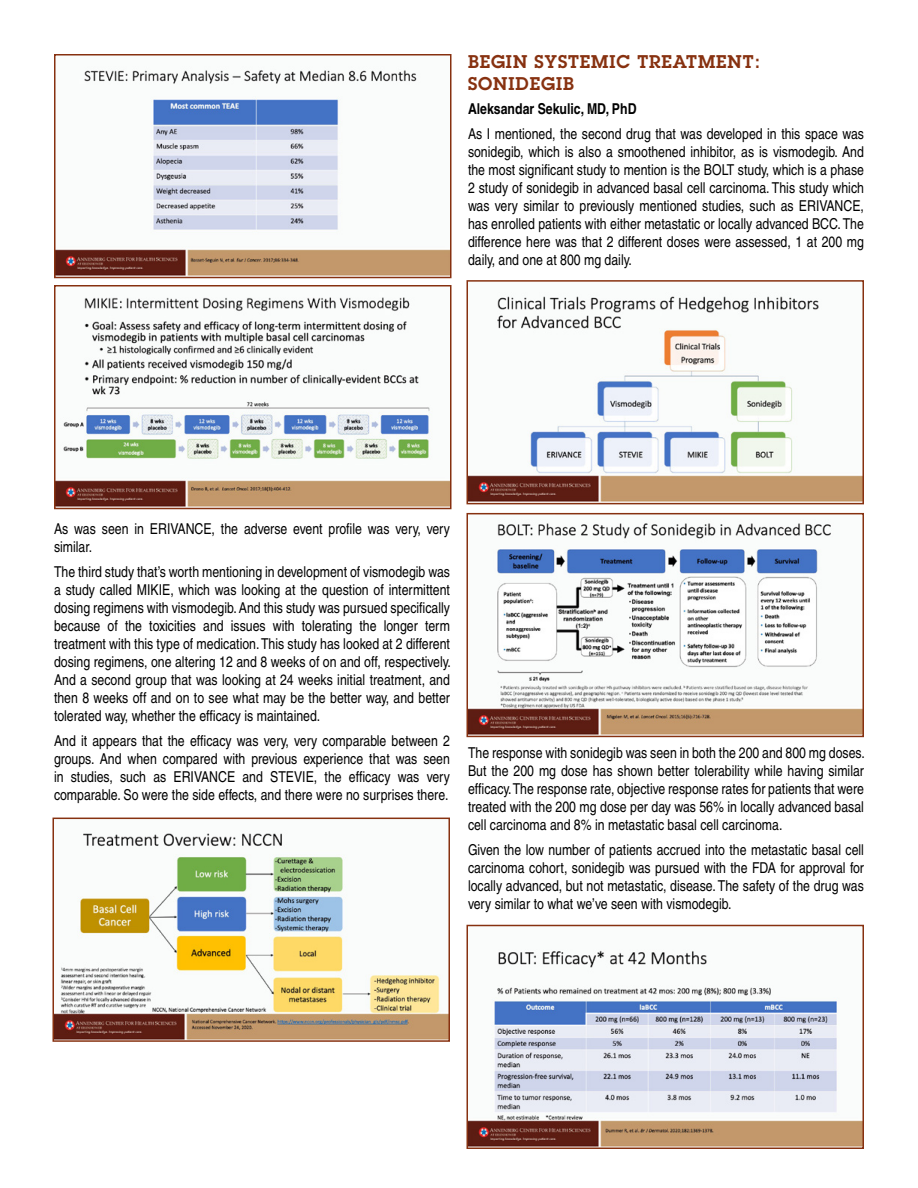
<style>
.page{position:relative;width:918px;height:1188px;background:#fff}
.page>*{position:absolute;margin:0;border:0;box-sizing:border-box;transform-origin:0 0}
.t1{font:600 18px/21.6px "Lubalin Graph";letter-spacing:.05em;color:#873110}
.t2{font:condensed 15px/18px "Helvetica";color:#000;text-align:justify}
.t3{font:700 condensed 15px "Helvetica";color:#000}
</style>
<div class="page">
<img style="left:57px;top:70px;width:392px;height:205px">
<div style="left:54px;top:54px;width:398px;height:224px;border:2px solid #873110"></div>
<img style="left:57px;top:297px;width:392px;height:209px">
<div style="left:54px;top:285px;width:398px;height:224px;border:2px solid #873110"></div>
<img style="left:55px;top:833px;width:392px;height:206px">
<div style="left:52px;top:818px;width:398px;height:224px;border:2px solid #873110"></div>
<img style="left:469px;top:296px;width:392px;height:205px">
<div style="left:466px;top:280px;width:398px;height:224px;border:2px solid #873110"></div>
<img style="left:469px;top:523px;width:392px;height:211px">
<div style="left:466px;top:513px;width:398px;height:224px;border:2px solid #873110"></div>
<img style="left:469px;top:950px;width:392px;height:196px">
<div style="left:466px;top:925px;width:398px;height:224px;border:2px solid #873110"></div>
<p class="t1" style="left:468px;top:51px;width:294px">BEGIN SYSTEMIC TREATMENT:<br>SONIDEGIB</p>
<p class="t3" style="left:468px;top:100px;width:170px">Aleksandar Sekulic, MD, PhD</p>
<p class="t2" style="left:468px;top:125px;width:398px">As I mentioned, the second drug that was developed in this space was sonidegib, which is also a smoothened inhibitor, as is vismodegib. And the most significant study to mention is the BOLT study, which is a phase 2 study of sonidegib in advanced basal cell carcinoma. This study which was very similar to previously mentioned studies, such as ERIVANCE, has enrolled patients with either metastatic or locally advanced BCC. The difference here was that 2 different doses were assessed, 1 at 200 mg daily, and one at 800 mg daily.</p>
<p class="t2" style="left:54px;top:520px;width:397px">As was seen in ERIVANCE, the adverse event profile was very, very similar.</p>
<p class="t2" style="left:54px;top:563px;width:398px">The third study that’s worth mentioning in development of vismodegib was a study called MIKIE, which was looking at the question of intermittent dosing regimens with vismodegib. And this study was pursued specifically because of the toxicities and issues with tolerating the longer term treatment with this type of medication. This study has looked at 2 different dosing regimens, one altering 12 and 8 weeks of on and off, respectively.<br>And a second group that was looking at 24 weeks initial treatment, and then 8 weeks off and on to see what may be the better way, and better tolerated way, whether the efficacy is maintained.</p>
<p class="t2" style="left:54px;top:732px;width:398px">And it appears that the efficacy was very, very comparable between 2 groups. And when compared with previous experience that was seen in studies, such as ERIVANCE and STEVIE, the efficacy was very comparable. So were the side effects, and there were no surprises there.</p>
<p class="t2" style="left:468px;top:744px;width:398px">The response with sonidegib was seen in both the 200 and 800 mg doses.<br>But the 200 mg dose has shown better tolerability while having similar efficacy. The response rate, objective response rates for patients that were treated with the 200 mg dose per day was 56% in locally advanced basal cell carcinoma and 8% in metastatic basal cell carcinoma.</p>
<p class="t2" style="left:468px;top:840px;width:398px">Given the low number of patients accrued into the metastatic basal cell carcinoma cohort, sonidegib was pursued with the FDA for approval for locally advanced, but not metastatic, disease. The safety of the drug was very similar to what we’ve seen with vismodegib.</p>
</div>
